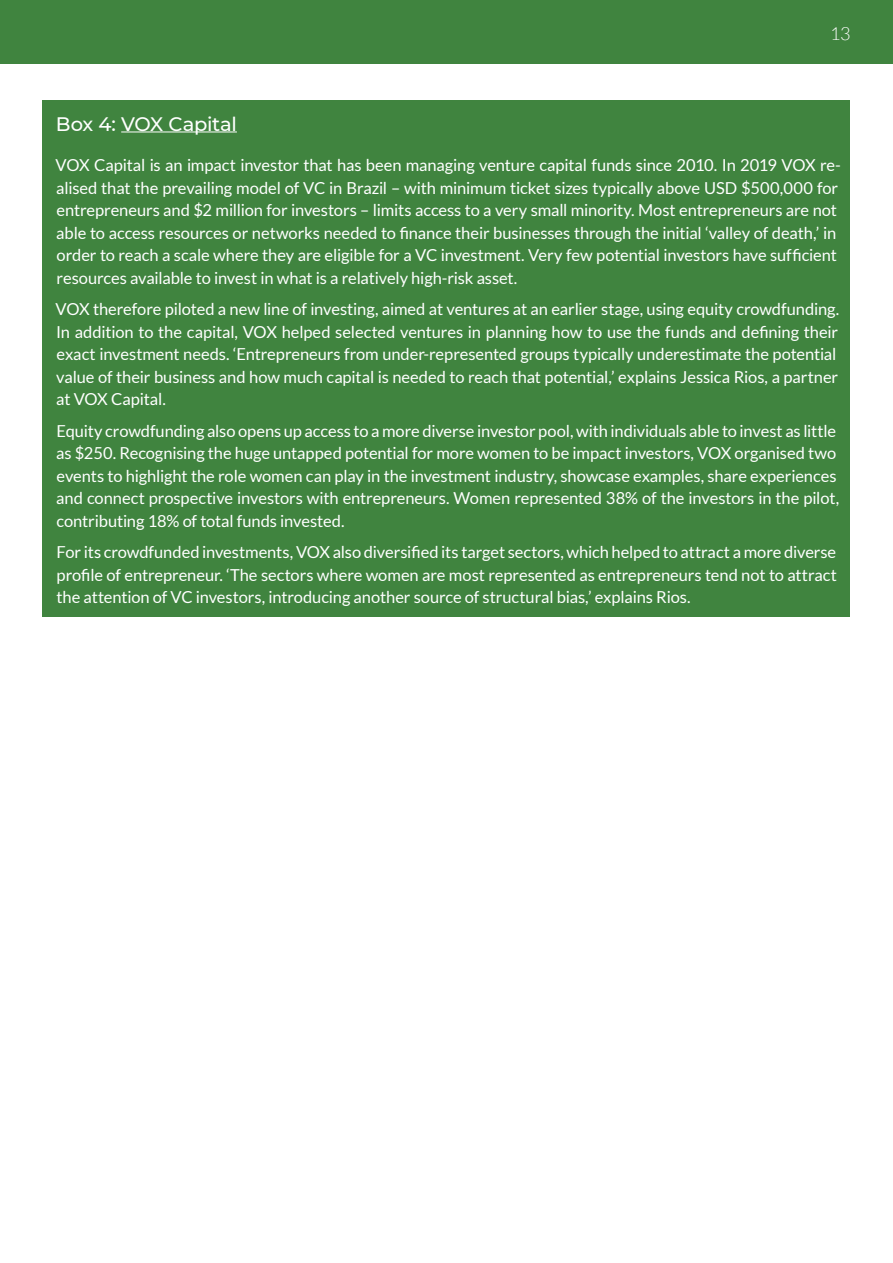
<style>
.page{position:relative;width:893px;height:1263px;background:#fff}
.page>*{position:absolute;margin:0;border:0;box-sizing:border-box;transform-origin:0 0}
.t1{font:500 19.5px "Montserrat";letter-spacing:-.015em;color:#fff}
.t2{font:300 18px "Lato";color:#fff}
.t3{font:16.5px/22.5px "Lato";letter-spacing:-.01em;color:#fff}
</style>
<div class="page">
<div style="left:0;top:0;width:893px;height:63px;background:#40843f"></div>
<div style="left:43px;top:101px;width:807px;height:516px;background:#40843f"></div>
<hr style="left:121px;top:131px;width:116px;height:1px;background:#fff">
<p class="t2" style="left:830px;top:24px;width:22px">13</p>
<p class="t1" style="left:56px;top:110px;width:182px">Box 4: VOX Capital</p>
<p class="t3" style="left:56px;top:154px;width:787px">VOX Capital is an impact investor that has been managing venture capital funds since 2010. In 2019 VOX re&shy;alised that the prevailing model of VC in Brazil – with minimum ticket sizes typically above USD $500,000 for entrepreneurs and $2 million for investors – limits access to a very small minority. Most entrepreneurs are not able to access resources or networks needed to finance their businesses through the initial ‘valley of death,’ in order to reach a scale where they are eligible for a VC investment. Very few potential investors have sufficient resources available to invest in what is a relatively high-risk asset.</p>
<p class="t3" style="left:56px;top:298px;width:785px">VOX therefore piloted a new line of investing, aimed at ventures at an earlier stage, using equity crowdfunding.<br>In addition to the capital, VOX helped selected ventures in planning how to use the funds and defining their exact investment needs. ‘Entrepreneurs from under-represented groups typically underestimate the potential value of their business and how much capital is needed to reach that potential,’ explains Jessica Rios, a partner at VOX Capital.</p>
<p class="t3" style="left:56px;top:419px;width:784px">Equity crowdfunding also opens up access to a more diverse investor pool, with individuals able to invest as little as $250. Recognising the huge untapped potential for more women to be impact investors, VOX organised two events to highlight the role women can play in the investment industry, showcase examples, share experiences and connect prospective investors with entrepreneurs. Women represented 38% of the investors in the pilot, contributing 18% of total funds invested.</p>
<p class="t3" style="left:56px;top:541px;width:782px;text-align:justify">For its crowdfunded investments, VOX also diversified its target sectors, which helped to attract a more diverse profile of entrepreneur. ‘The sectors where women are most represented as entrepreneurs tend not to attract the attention of VC investors, introducing another source of structural bias,’ explains Rios.</p>
</div>
